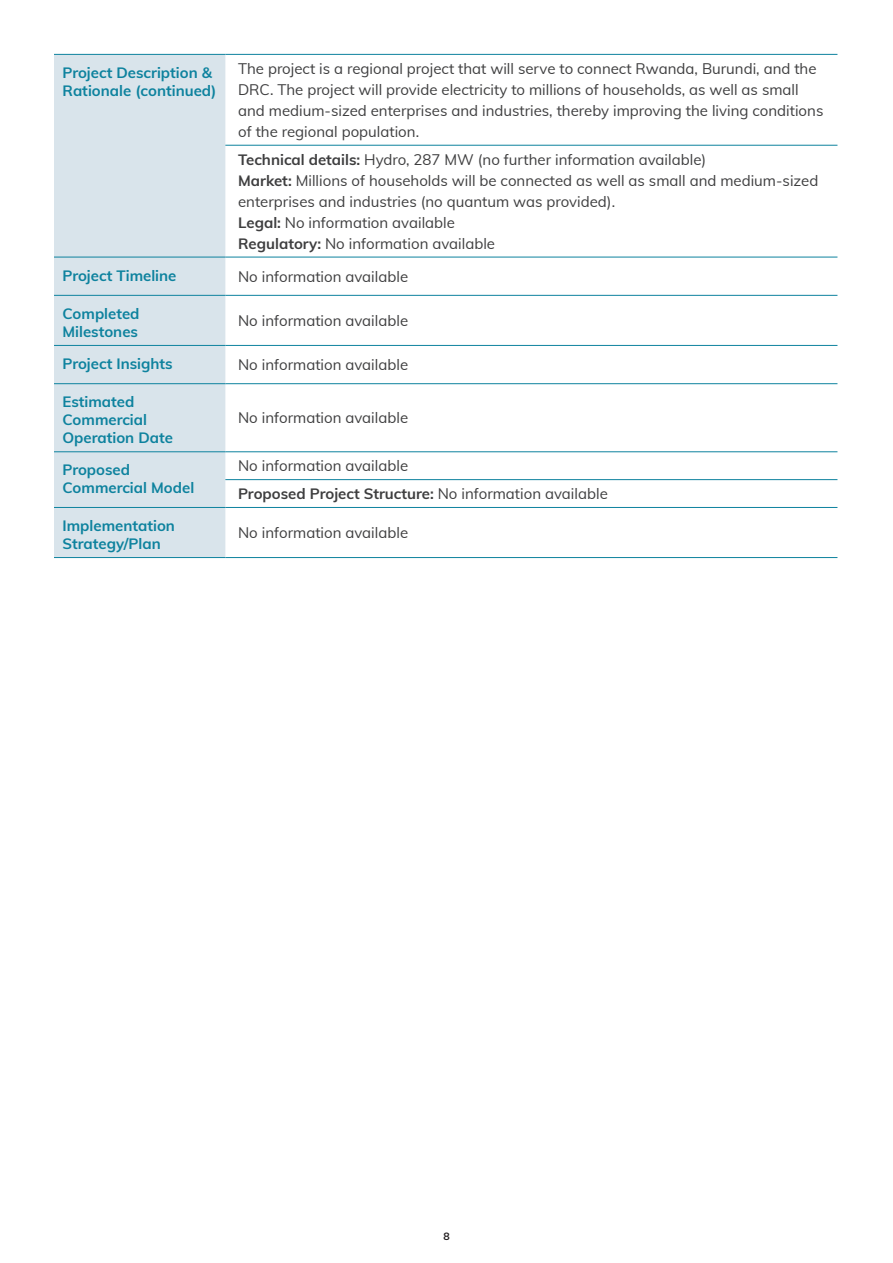
<style>
.page{position:relative;width:893px;height:1263px;background:#fff}
.page>*{position:absolute;margin:0;border:0;box-sizing:border-box;transform-origin:0 0}
.t1{font:15px/21px "Muli";color:#3e3e3f}
.t2{font:700 15px/18px "Muli";color:#0d829e}
.t3{font:700 10.5px "Muli";color:#231f20}
.s1{font-weight:700}
</style>
<div class="page">
<div style="left:54px;top:55px;width:171px;height:502px;background:#d9e4eb"></div>
<hr style="left:54px;top:54px;width:171px;height:1px;background:#0d829e">
<hr style="left:54px;top:257px;width:171px;height:1px;background:#0d829e">
<hr style="left:54px;top:295px;width:171px;height:1px;background:#0d829e">
<hr style="left:54px;top:345px;width:171px;height:1px;background:#0d829e">
<hr style="left:54px;top:383px;width:171px;height:1px;background:#0d829e">
<hr style="left:54px;top:451px;width:171px;height:1px;background:#0d829e">
<hr style="left:54px;top:507px;width:171px;height:1px;background:#0d829e">
<hr style="left:54px;top:557px;width:171px;height:1px;background:#0d829e">
<hr style="left:225px;top:54px;width:612px;height:1px;background:#0d829e">
<hr style="left:225px;top:145px;width:612px;height:1px;background:#0d829e">
<hr style="left:225px;top:257px;width:612px;height:1px;background:#0d829e">
<hr style="left:225px;top:295px;width:612px;height:1px;background:#0d829e">
<hr style="left:225px;top:345px;width:612px;height:1px;background:#0d829e">
<hr style="left:225px;top:383px;width:612px;height:1px;background:#0d829e">
<hr style="left:225px;top:451px;width:612px;height:1px;background:#0d829e">
<hr style="left:225px;top:479px;width:612px;height:1px;background:#0d829e">
<hr style="left:225px;top:507px;width:612px;height:1px;background:#0d829e">
<hr style="left:225px;top:557px;width:612px;height:1px;background:#0d829e">
<p class="t2" style="left:63px;top:63px;width:156px">Project Description &amp;<br>Rationale (continued)</p>
<p class="t1" style="left:238px;top:57px;width:587px">The project is a regional project that will serve to connect Rwanda, Burundi, and the DRC. The project will provide electricity to millions of households, as well as small and medium-sized enterprises and industries, thereby improving the living conditions of the regional population.</p>
<p class="t1" style="left:238px;top:148px;width:582px"><span class="s1">Technical details:</span> Hydro, 287 MW (no further information available)<br><span class="s1">Market:</span> Millions of households will be connected as well as small and medium-sized enterprises and industries (no quantum was provided).<br><span class="s1">Legal:</span> No information available<br><span class="s1">Regulatory:</span> No information available</p>
<p class="t2" style="left:63px;top:265px;width:115px">Project Timeline</p>
<p class="t1" style="left:238px;top:265px;width:172px">No information available</p>
<p class="t2" style="left:63px;top:304px;width:79px">Completed<br>Milestones</p>
<p class="t1" style="left:238px;top:309px;width:172px">No information available</p>
<p class="t2" style="left:63px;top:354px;width:112px">Project Insights</p>
<p class="t1" style="left:238px;top:353px;width:172px">No information available</p>
<p class="t2" style="left:63px;top:392px;width:112px">Estimated<br>Commercial<br>Operation Date</p>
<p class="t1" style="left:238px;top:406px;width:172px">No information available</p>
<p class="t2" style="left:63px;top:460px;width:133px">Proposed<br>Commercial Model</p>
<p class="t1" style="left:238px;top:451px;width:371px;line-height:27.8px">No information available<br><span class="s1">Proposed Project Structure:</span> No information available</p>
<p class="t2" style="left:63px;top:516px;width:114px">Implementation<br>Strategy/Plan</p>
<p class="t1" style="left:238px;top:521px;width:172px">No information available</p>
<p class="t3" style="left:443px;top:1228px;width:8px">8</p>
</div>
